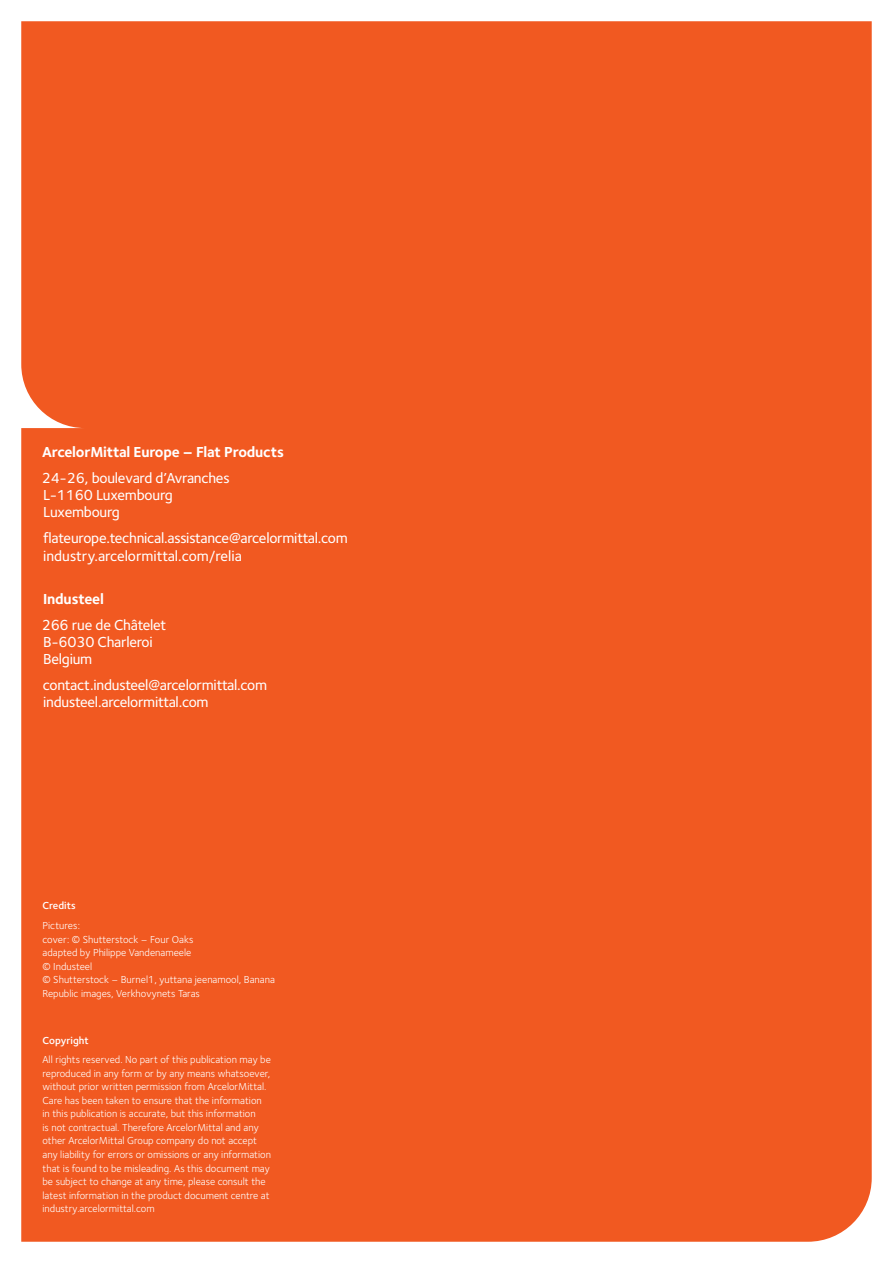
<style>
.page{position:relative;width:893px;height:1263px;background:#fff}
.page>*{position:absolute;margin:0;border:0;box-sizing:border-box;transform-origin:0 0}
.t1{font:500 15px/17.1px "Sterling";letter-spacing:-.015em;color:#fff}
.t2{font:700 15px "Sterling";letter-spacing:-.015em;color:#fff}
.t3{font:10.5px/13.5px "Sterling";color:#fff}
.t4{font:600 10.5px "Sterling";color:#fff}
</style>
<div class="page">
<div style="left:21px;top:21px;width:851px;height:1221px;background:#f15921"></div>
<h1 class="t2" style="left:42px;top:443px;width:243px">ArcelorMittal Europe – Flat Products</h1>
<h1 class="t1" style="left:42px;top:470px;width:189px">24-26, boulevard d’Avranches<br>L-1160 Luxembourg<br>Luxembourg</h1>
<h1 class="t1" style="left:43px;top:529px;width:306px;line-height:18px">flateurope.technical.assistance@arcelormittal.com industry.arcelormittal.com/relia</h1>
<h1 class="t2" style="left:43px;top:590px;width:62px">Industeel</h1>
<h1 class="t1" style="left:42px;top:617px;width:126px">266 rue de Châtelet<br>B-6030 Charleroi<br>Belgium</h1>
<h1 class="t1" style="left:43px;top:677px;width:226px">contact.industeel@arcelormittal.com industeel.arcelormittal.com</h1>
<p class="t4" style="left:43px;top:899px;width:35px">Credits</p>
<p class="t3" style="left:43px;top:919px;width:234px">Pictures:<br>cover: © Shutterstock – Four Oaks<br>adapted by Philippe Vandenameele<br>© Industeel<br>© Shutterstock – Burnel1, yuttana jeenamool, Banana<br>Republic images, Verkhovynets Taras</p>
<p class="t4" style="left:43px;top:1034px;width:48px">Copyright</p>
<p class="t3" style="left:43px;top:1053px;width:230px">All rights reserved. No part of this publication may be reproduced in any form or by any means whatsoever, without prior written permission from ArcelorMittal.<br>Care has been taken to ensure that the information in this publication is accurate, but this information<br>is not contractual. Therefore ArcelorMittal and any other ArcelorMittal Group company do not accept any liability for errors or omissions or any information that is found to be misleading. As this document may be subject to change at any time, please consult the latest information in the product document centre at industry.arcelormittal.com</p>
</div>
